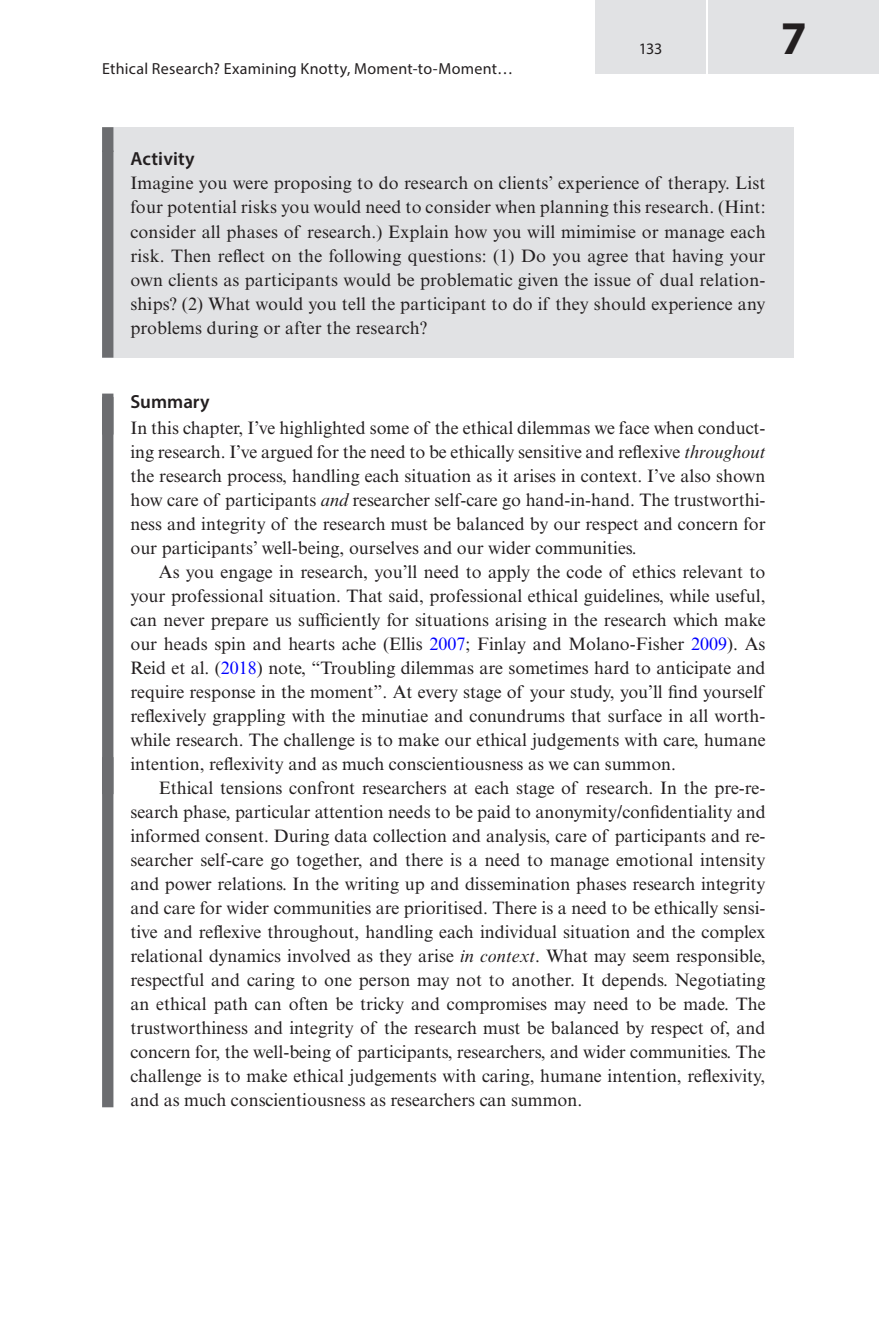
<style>
.page{position:relative;width:879px;height:1333px;background:#fff}
.page>*{position:absolute;margin:0;border:0;box-sizing:border-box;transform-origin:0 0}
.t1{font:700 47px "Myriad Pro";color:#231f20}
.B_Title{font:600 19px "Myriad Pro";letter-spacing:.01em;color:#231f20}
.Conclusion_hd{font:600 19px "Myriad Pro";color:#231f20}
.Conclusion_mid{font:18px/24px "Times New Roman MT Std";color:#231f20;text-align:justify}
.B_text_flush{font:18px/24px "Times New Roman MT Std";letter-spacing:.01em;color:#231f20;text-align:justify}
.t2{font:16px "Myriad Pro";letter-spacing:.015em;color:#231f20}
.s1{font-style:italic}
.s2{color:#00f}
</style>
<div class="page">
<div style="left:595px;top:0;width:111px;height:74px;background:#e1e2e4"></div>
<div style="left:709px;top:0;width:170px;height:74px;background:#e1e2e4"></div>
<div style="left:102px;top:393px;width:11px;height:41px;background:#6c6d70"></div>
<div style="left:102px;top:397px;width:11px;height:397px;background:#6c6d70"></div>
<div style="left:102px;top:757px;width:11px;height:350px;background:#6c6d70"></div>
<div style="left:102px;top:127px;width:692px;height:230px;background:#e1e2e4"></div>
<div style="left:102px;top:127px;width:11px;height:62px;background:#6c6d70"></div>
<div style="left:102px;top:150px;width:11px;height:207px;background:#6c6d70"></div>
<p class="t2" style="left:102px;top:58px;width:412px">Ethical Research? Examining Knotty, Moment-to-Moment…</p>
<p class="t2" style="left:639px;top:39px;width:25px">133</p>
<h1 class="t1" style="left:781px;top:7px;width:28px">7</h1>
<p class="B_Title" style="left:130px;top:147px;width:66px">Activity</p>
<p class="B_text_flush" style="left:130px;top:171px;width:637px">Imagine you were proposing to do research on clients’ experience of therapy. List four potential risks you would need to consider when planning this research. (Hint: consider all phases of research.) Explain how you will mimimise or manage each risk. Then reflect on the following questions: (1) Do you agree that having your own clients as participants would be problematic given the issue of dual relation&shy;ships? (2) What would you tell the participant to do if they should experience any problems during or after the research?</p>
<p class="Conclusion_hd" style="left:130px;top:389px;width:81px">Summary</p>
<p class="Conclusion_mid" style="left:130px;top:416px;width:637px">In this chapter, I’ve highlighted some of the ethical dilemmas we face when conduct&shy;ing research. I’ve argued for the need to be ethically sensitive and reflexive <span class="s1">throughout </span>the research process, handling each situation as it arises in context. I’ve also shown how care of participants <span class="s1">and</span> researcher self-care go hand-in-hand. The trustworthi&shy;ness and integrity of the research must be balanced by our respect and concern for our participants’ well-being, ourselves and our wider communities.</p>
<p class="Conclusion_mid" style="left:130px;top:560px;width:636px;text-indent:28px">As you engage in research, you’ll need to apply the code of ethics relevant to your professional situation. That said, professional ethical guidelines, while useful, can never prepare us sufficiently for situations arising in the research which make our heads spin and hearts ache (Ellis <span class="s2">2007</span>; Finlay and Molano-Fisher <span class="s2">2009</span>). As Reid et al. (<span class="s2">2018</span>) note, “Troubling dilemmas are sometimes hard to anticipate and require response in the moment”. At every stage of your study, you’ll find yourself reflexively grappling with the minutiae and conundrums that surface in all worth&shy;while research. The challenge is to make our ethical judgements with care, humane intention, reflexivity and as much conscientiousness as we can summon.</p>
<p class="Conclusion_mid" style="left:130px;top:776px;width:637px;text-indent:28px">Ethical tensions confront researchers at each stage of research. In the pre-re&shy;search phase, particular attention needs to be paid to anonymity/confidentiality and informed consent. During data collection and analysis, care of participants and re&shy;searcher self-care go together, and there is a need to manage emotional intensity and power relations. In the writing up and dissemination phases research integrity and care for wider communities are prioritised. There is a need to be ethically sensi&shy;tive and reflexive throughout, handling each individual situation and the complex relational dynamics involved as they arise <span class="s1">in context</span>. What may seem responsible, respectful and caring to one person may not to another. It depends. Negotiating an ethical path can often be tricky and compromises may need to be made. The trustworthiness and integrity of the research must be balanced by respect of, and concern for, the well-being of participants, researchers, and wider communities. The challenge is to make ethical judgements with caring, humane intention, reflexivity, and as much conscientiousness as researchers can summon.</p>
</div>
